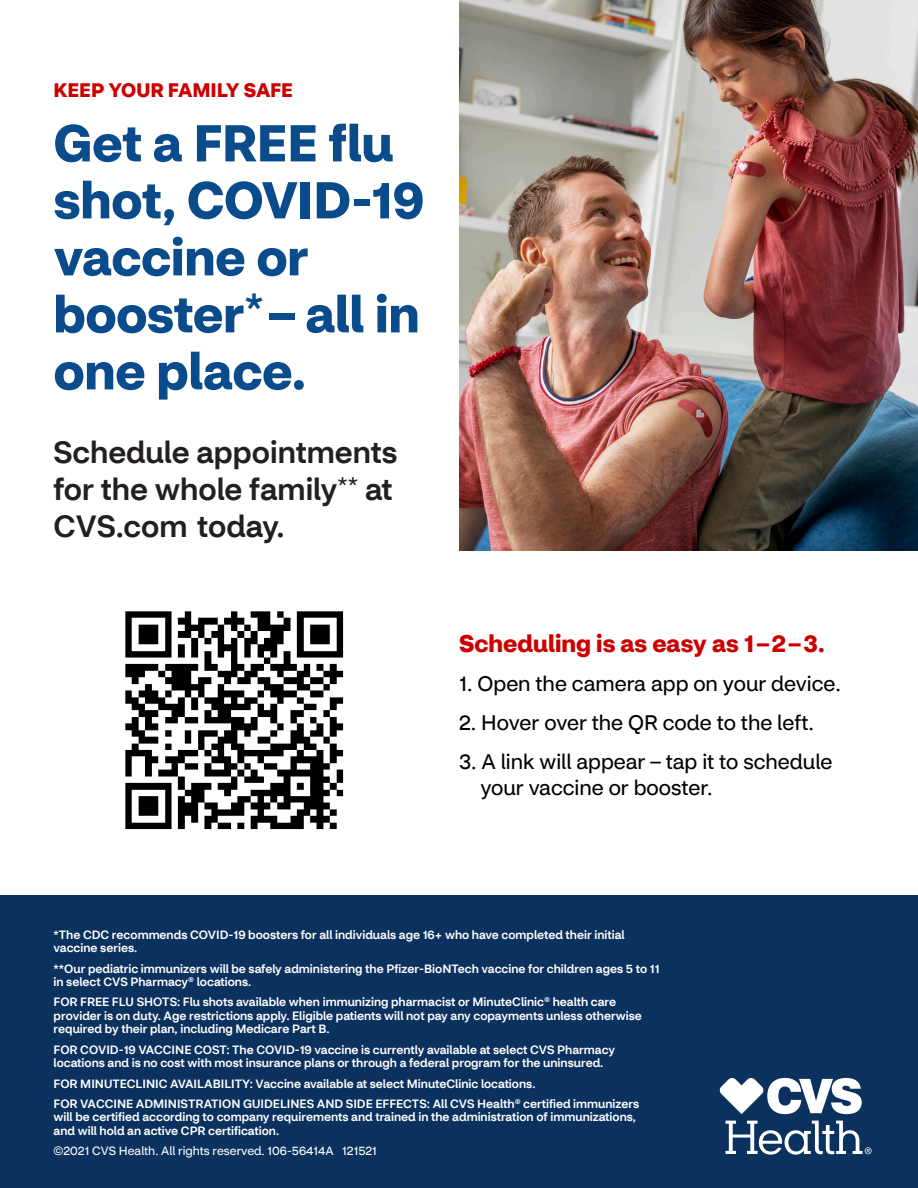
<style>
.page{position:relative;width:918px;height:1188px;background:#fff}
.page>*{position:absolute;margin:0;border:0;box-sizing:border-box;transform-origin:0 0}
.t1{font:700 51px/57px "CVS Health Sans";letter-spacing:-.005em;color:#0a4b8c}
.t2{font:500 30.6px "CVS Health Sans";color:#231f20}
.t3{font:700 24px "CVS Health Sans";color:#c00}
.t4{font:21px/25.5px "CVS Health Sans";color:#000}
.t5{font:700 19.5px "CVS Health Sans";letter-spacing:-.005em;color:#c00}
.t6{font:500 12px/13.5px "CVS Health Sans";color:#fff}
.t7{font:12px "CVS Health Sans";color:#fff}
</style>
<div class="page">
<div style="left:0;top:895px;width:918px;height:293px;background:#0b315e"></div>
<svg style="left:719px;top:1078px;width:143px;height:36px"></svg>
<svg style="left:726px;top:1121px;width:146px;height:34px"></svg>
<img style="left:125px;top:611px;width:219px;height:219px">
<img style="left:459px;top:0;width:459px;height:550px">
<p class="t5" style="left:54px;top:78px;width:241px">KEEP YOUR FAMILY SAFE</p>
<p class="t1" style="left:54px;top:115px;width:372px">Get a FREE flu shot, COVID-19 vaccine or booster<sup>*</sup> – all in one place.</p>
<p class="t2" style="left:54px;top:434px;width:345px">Schedule appointments</p>
<p class="t2" style="left:54px;top:471px;width:340px">for the whole family<sup>**</sup> at</p>
<p class="t2" style="left:54px;top:508px;width:233px">CVS.com today.</p>
<p class="t3" style="left:459px;top:629px;width:367px">Scheduling is as easy as 1 – 2 – 3.</p>
<p class="t4" style="left:459px;top:671px;width:384px">1. Open the camera app on your device.</p>
<p class="t4" style="left:459px;top:710px;width:356px">2. Hover over the QR code to the left.</p>
<p class="t4" style="left:480px;top:749px;width:354px;text-indent:-21px">3. A link will appear – tap it to schedule your vaccine or booster.</p>
<p class="t6" style="left:54px;top:928px;width:573px">*The CDC recommends COVID-19 boosters for all individuals age 16+ who have completed their initial vaccine series.</p>
<p class="t6" style="left:54px;top:962px;width:608px">**Our pediatric immunizers will be safely administering the Pfizer‐BioNTech vaccine for children ages 5 to 11 in select CVS Pharmacy® locations.</p>
<p class="t6" style="left:54px;top:995px;width:590px">FOR FREE FLU SHOTS: Flu shots available when immunizing pharmacist or MinuteClinic® health care provider is on duty. Age restrictions apply. Eligible patients will not pay any copayments unless otherwise required by their plan, including Medicare Part B.</p>
<p class="t6" style="left:54px;top:1043px;width:563px">FOR COVID-19 VACCINE COST: The COVID-19 vaccine is currently available at select CVS Pharmacy locations and is no cost with most insurance plans or through a federal program for the uninsured.</p>
<p class="t6" style="left:54px;top:1077px;width:483px">FOR MINUTECLINIC AVAILABILITY: Vaccine available at select MinuteClinic locations.</p>
<p class="t6" style="left:54px;top:1097px;width:587px">FOR VACCINE ADMINISTRATION GUIDELINES AND SIDE EFFECTS: All CVS Health® certified immunizers will be certified according to company requirements and trained in the administration of immunizations, and will hold an active CPR certification.</p>
<p class="t7" style="left:54px;top:1144px;width:325px">©2021 CVS Health. All rights reserved. 106-56414A 121521</p>
</div>
